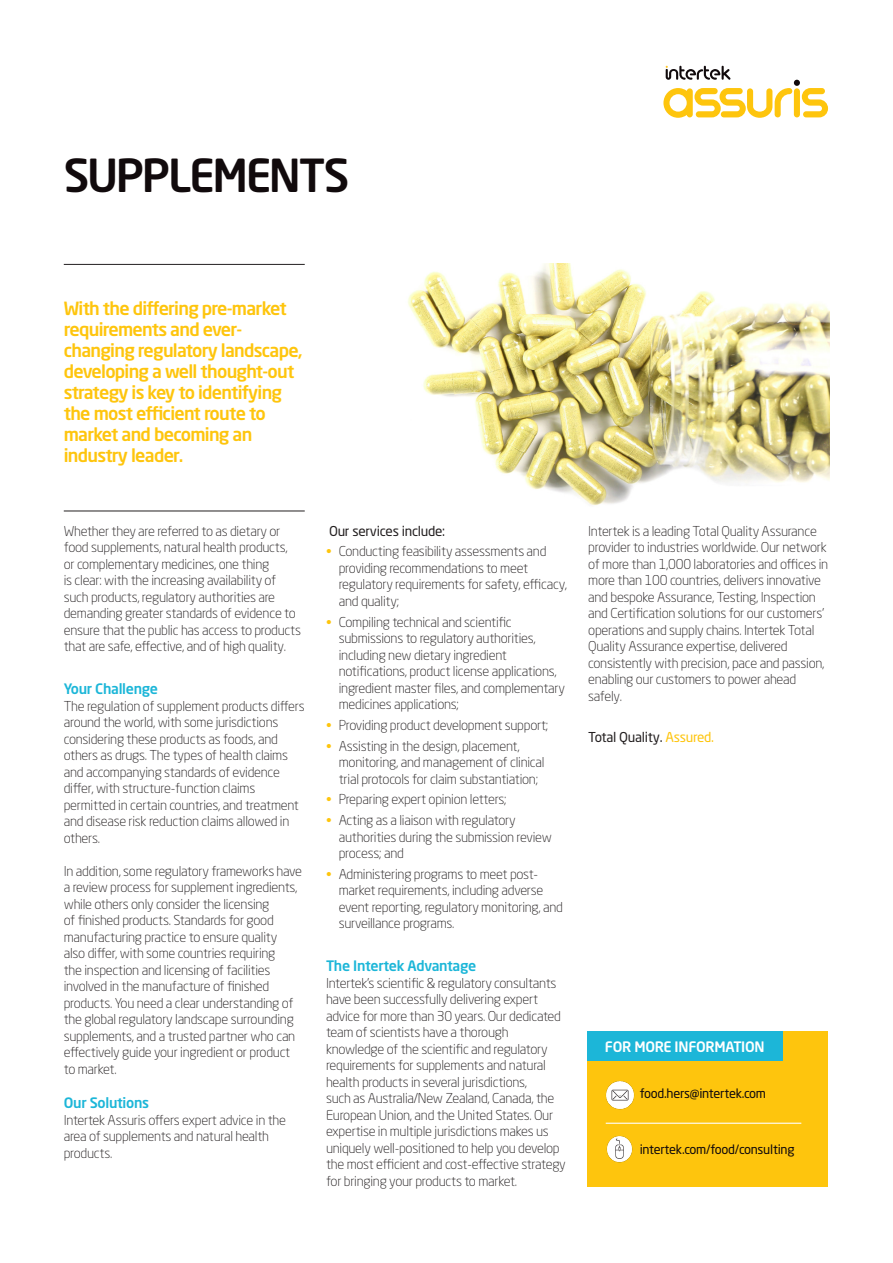
<style>
.page{position:relative;width:893px;height:1263px;background:#fff}
.page>*{position:absolute;margin:0;border:0;box-sizing:border-box;transform-origin:0 0}
.t1{font:500 45px "Neo Sans Std";letter-spacing:-.05em;color:#110a0c}
.Introduction_Paragra{font:500 18px/21px "Neo Sans Std";letter-spacing:-.04em;color:#fec50d}
.Subheading{font:500 14.25px "Neo Sans Std";letter-spacing:-.02em;color:#1cb6d8}
.More_Information{font:500 14.25px "Neo Sans Std";letter-spacing:-.02em;color:#fff}
.Body_Text{font:300 13.5px/16.5px "Neo Sans Std";letter-spacing:-.02em;color:#231f20}
.Subheading-2{font:300 13.5px/16.5px "Neo Sans Std";letter-spacing:-.02em;color:#231f20}
.Bullet_Text{font:300 13.5px/16.5px "Neo Sans Std";letter-spacing:-.02em;color:#231f20}
.Body_Text-2{font:13.5px "Neo Sans Std";letter-spacing:-.02em;color:#231f20}
.Contact_Details{font:12.75px "Neo Sans Std";letter-spacing:-.02em;color:#110a0c}
.s1{color:#fec50d}
</style>
<div class="page">
<hr style="left:64px;top:264px;width:241px;height:1px;background:#231f20">
<hr style="left:64px;top:511px;width:241px;height:1px;background:#231f20">
<svg style="left:663px;top:66px;width:165px;height:52px"></svg>
<img style="left:408px;top:264px;width:421px;height:241px">
<div style="left:587px;top:1031px;width:241px;height:155px;background:#fec50d"></div>
<div style="left:588px;top:1031px;width:195px;height:30px;background:#1cb6d8"></div>
<img style="left:606px;top:1081px;width:28px;height:28px">
<img style="left:606px;top:1136px;width:27px;height:26px">
<hr style="left:606px;top:1123px;width:195px;height:1px;background:#fff">
<p class="t1" style="left:64px;top:147px;width:287px">SUPPLEMENTS</p>
<p class="Introduction_Paragra" style="left:64px;top:297px;width:240px">With the differing pre-market requirements and ever&shy;changing regulatory landscape, developing a well thought-out strategy is key to identifying the most efficient route to market and becoming an industry leader.</p>
<p class="Body_Text" style="left:64px;top:522px;width:239px">Whether they are referred to as dietary or food supplements, natural health products, or complementary medicines, one thing<br>is clear: with the increasing availability of such products, regulatory authorities are demanding greater standards of evidence to ensure that the public has access to products that are safe, effective, and of high quality.</p>
<p class="Subheading" style="left:64px;top:680px;width:96px">Your Challenge</p>
<p class="Subheading-2" style="left:64px;top:697px;width:242px">The regulation of supplement products differs around the world, with some jurisdictions considering these products as foods, and others as drugs. The types of health claims and accompanying standards of evidence differ, with structure-function claims permitted in certain countries, and treatment and disease risk reduction claims allowed in others.</p>
<p class="Subheading-2" style="left:64px;top:862px;width:240px">In addition, some regulatory frameworks have a review process for supplement ingredients, while others only consider the licensing<br>of finished products. Standards for good manufacturing practice to ensure quality also differ, with some countries requiring<br>the inspection and licensing of facilities involved in the manufacture of finished products. You need a clear understanding of the global regulatory landscape surrounding supplements, and a trusted partner who can effectively guide your ingredient or product to market.</p>
<p class="Subheading" style="left:64px;top:1094px;width:87px">Our Solutions</p>
<p class="Body_Text" style="left:64px;top:1111px;width:224px">Intertek Assuris offers expert advice in the area of supplements and natural health products.</p>
<p class="Body_Text-2" style="left:329px;top:522px;width:118px">Our services include:</p>
<p class="Bullet_Text" style="left:339px;top:543px;width:230px;text-indent:-13px"><span class="s1">•</span> Conducting feasibility assessments and providing recommendations to meet regulatory requirements for safety, efficacy, and quality;</p>
<p class="Bullet_Text" style="left:339px;top:613px;width:228px;text-indent:-13px"><span class="s1">•</span> Compiling technical and scientific submissions to regulatory authorities, including new dietary ingredient notifications, product license applications, ingredient master files, and complementary medicines applications;</p>
<p class="Bullet_Text" style="left:326px;top:716px;width:224px"><span class="s1">•</span> Providing product development support;</p>
<p class="Bullet_Text" style="left:339px;top:737px;width:207px;text-indent:-13px"><span class="s1">•</span> Assisting in the design, placement, monitoring, and management of clinical trial protocols for claim substantiation;</p>
<p class="Bullet_Text" style="left:326px;top:791px;width:182px"><span class="s1">•</span> Preparing expert opinion letters;</p>
<p class="Bullet_Text" style="left:339px;top:812px;width:215px;text-indent:-13px"><span class="s1">•</span> Acting as a liaison with regulatory authorities during the submission review process; and</p>
<p class="Bullet_Text" style="left:339px;top:865px;width:226px;text-indent:-13px"><span class="s1">•</span> Administering programs to meet post&shy;market requirements, including adverse event reporting, regulatory monitoring, and surveillance programs.</p>
<p class="Subheading" style="left:326px;top:957px;width:152px">The Intertek Advantage</p>
<p class="Body_Text" style="left:326px;top:974px;width:241px">Intertek’s scientific &amp; regulatory consultants have been successfully delivering expert advice for more than 30 years. Our dedicated team of scientists have a thorough knowledge of the scientific and regulatory requirements for supplements and natural health products in several jurisdictions,<br>such as Australia/New Zealand, Canada, the European Union, and the United States. Our expertise in multiple jurisdictions makes us uniquely well-positioned to help you develop the most efficient and cost-effective strategy for bringing your products to market.</p>
<p class="Body_Text" style="left:588px;top:522px;width:241px">Intertek is a leading Total Quality Assurance provider to industries worldwide. Our network of more than 1,000 laboratories and offices in more than 100 countries, delivers innovative and bespoke Assurance, Testing, Inspection and Certification solutions for our customers’ operations and supply chains. Intertek Total Quality Assurance expertise, delivered consistently with precision, pace and passion, enabling our customers to power ahead safely.</p>
<p class="Body_Text-2" style="left:588px;top:729px;width:127px">Total Quality. <span class="s1">Assured.</span></p>
<p class="More_Information" style="left:605px;top:1038px;width:161px">FOR MORE INFORMATION</p>
<p class="Contact_Details" style="left:640px;top:1086px;width:128px">food.hers@intertek.com</p>
<p class="Contact_Details" style="left:640px;top:1141px;width:156px">intertek.com/food/consulting</p>
</div>
